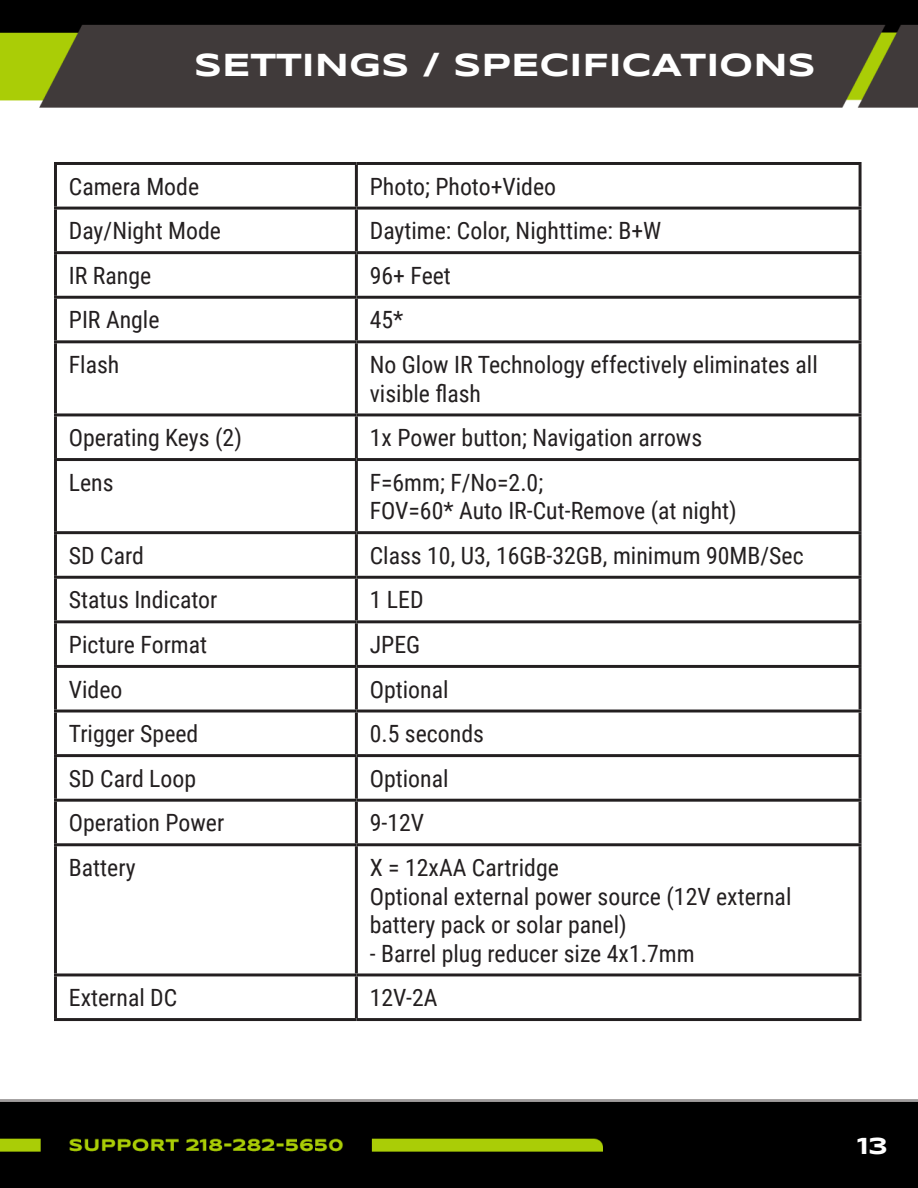
<style>
.page{position:relative;width:918px;height:1188px;background:#fff}
.page>*{position:absolute;margin:0;border:0;box-sizing:border-box;transform-origin:0 0}
.t1{font:700 33px "Syncopate";color:#fff}
.t2{font:700 24px "Syncopate";color:#fff}
.t3{font:23.7px/28.5px "Roboto Condensed";color:#231f20}
</style>
<div class="page">
<img style="left:0;top:0;width:918px;height:1188px">
<hr style="left:54px;top:162px;width:302px;height:3px;background:#231f20">
<hr style="left:54px;top:165px;width:3px;height:42px;background:#231f20">
<hr style="left:356px;top:162px;width:506px;height:3px;background:#231f20">
<hr style="left:355px;top:165px;width:3px;height:42px;background:#231f20">
<hr style="left:859px;top:165px;width:3px;height:42px;background:#231f20">
<hr style="left:54px;top:207px;width:302px;height:3px;background:#231f20">
<hr style="left:54px;top:210px;width:3px;height:41px;background:#231f20">
<hr style="left:356px;top:207px;width:506px;height:3px;background:#231f20">
<hr style="left:355px;top:210px;width:3px;height:41px;background:#231f20">
<hr style="left:859px;top:210px;width:3px;height:41px;background:#231f20">
<hr style="left:54px;top:251px;width:302px;height:3px;background:#231f20">
<hr style="left:54px;top:254px;width:3px;height:42px;background:#231f20">
<hr style="left:356px;top:251px;width:506px;height:3px;background:#231f20">
<hr style="left:355px;top:254px;width:3px;height:42px;background:#231f20">
<hr style="left:859px;top:254px;width:3px;height:42px;background:#231f20">
<hr style="left:54px;top:296px;width:302px;height:3px;background:#231f20">
<hr style="left:54px;top:299px;width:3px;height:41px;background:#231f20">
<hr style="left:356px;top:296px;width:506px;height:3px;background:#231f20">
<hr style="left:355px;top:299px;width:3px;height:41px;background:#231f20">
<hr style="left:859px;top:299px;width:3px;height:41px;background:#231f20">
<hr style="left:54px;top:340px;width:302px;height:3px;background:#231f20">
<hr style="left:54px;top:343px;width:3px;height:70px;background:#231f20">
<hr style="left:356px;top:340px;width:506px;height:3px;background:#231f20">
<hr style="left:355px;top:343px;width:3px;height:70px;background:#231f20">
<hr style="left:859px;top:343px;width:3px;height:70px;background:#231f20">
<hr style="left:54px;top:413px;width:302px;height:3px;background:#231f20">
<hr style="left:54px;top:416px;width:3px;height:42px;background:#231f20">
<hr style="left:356px;top:413px;width:506px;height:3px;background:#231f20">
<hr style="left:355px;top:416px;width:3px;height:42px;background:#231f20">
<hr style="left:859px;top:416px;width:3px;height:42px;background:#231f20">
<hr style="left:54px;top:458px;width:302px;height:3px;background:#231f20">
<hr style="left:54px;top:461px;width:3px;height:70px;background:#231f20">
<hr style="left:356px;top:458px;width:506px;height:3px;background:#231f20">
<hr style="left:355px;top:461px;width:3px;height:70px;background:#231f20">
<hr style="left:859px;top:461px;width:3px;height:70px;background:#231f20">
<hr style="left:54px;top:531px;width:302px;height:3px;background:#231f20">
<hr style="left:54px;top:534px;width:3px;height:42px;background:#231f20">
<hr style="left:356px;top:531px;width:506px;height:3px;background:#231f20">
<hr style="left:355px;top:534px;width:3px;height:42px;background:#231f20">
<hr style="left:859px;top:534px;width:3px;height:42px;background:#231f20">
<hr style="left:54px;top:576px;width:302px;height:3px;background:#231f20">
<hr style="left:54px;top:579px;width:3px;height:41px;background:#231f20">
<hr style="left:356px;top:576px;width:506px;height:3px;background:#231f20">
<hr style="left:355px;top:579px;width:3px;height:41px;background:#231f20">
<hr style="left:859px;top:579px;width:3px;height:41px;background:#231f20">
<hr style="left:54px;top:620px;width:302px;height:3px;background:#231f20">
<hr style="left:54px;top:623px;width:3px;height:42px;background:#231f20">
<hr style="left:356px;top:620px;width:506px;height:3px;background:#231f20">
<hr style="left:355px;top:623px;width:3px;height:42px;background:#231f20">
<hr style="left:859px;top:623px;width:3px;height:42px;background:#231f20">
<hr style="left:54px;top:665px;width:302px;height:3px;background:#231f20">
<hr style="left:54px;top:668px;width:3px;height:42px;background:#231f20">
<hr style="left:356px;top:665px;width:506px;height:3px;background:#231f20">
<hr style="left:355px;top:668px;width:3px;height:42px;background:#231f20">
<hr style="left:859px;top:668px;width:3px;height:42px;background:#231f20">
<hr style="left:54px;top:710px;width:302px;height:3px;background:#231f20">
<hr style="left:54px;top:713px;width:3px;height:41px;background:#231f20">
<hr style="left:356px;top:710px;width:506px;height:3px;background:#231f20">
<hr style="left:355px;top:713px;width:3px;height:41px;background:#231f20">
<hr style="left:859px;top:713px;width:3px;height:41px;background:#231f20">
<hr style="left:54px;top:754px;width:302px;height:3px;background:#231f20">
<hr style="left:54px;top:757px;width:3px;height:42px;background:#231f20">
<hr style="left:356px;top:754px;width:506px;height:3px;background:#231f20">
<hr style="left:355px;top:757px;width:3px;height:42px;background:#231f20">
<hr style="left:859px;top:757px;width:3px;height:42px;background:#231f20">
<hr style="left:54px;top:799px;width:302px;height:3px;background:#231f20">
<hr style="left:54px;top:802px;width:3px;height:41px;background:#231f20">
<hr style="left:356px;top:799px;width:506px;height:3px;background:#231f20">
<hr style="left:355px;top:802px;width:3px;height:41px;background:#231f20">
<hr style="left:859px;top:802px;width:3px;height:41px;background:#231f20">
<hr style="left:54px;top:843px;width:302px;height:3px;background:#231f20">
<hr style="left:54px;top:846px;width:3px;height:127px;background:#231f20">
<hr style="left:356px;top:843px;width:506px;height:3px;background:#231f20">
<hr style="left:355px;top:846px;width:3px;height:127px;background:#231f20">
<hr style="left:859px;top:846px;width:3px;height:127px;background:#231f20">
<hr style="left:54px;top:973px;width:302px;height:3px;background:#231f20">
<hr style="left:54px;top:976px;width:3px;height:42px;background:#231f20">
<hr style="left:356px;top:973px;width:506px;height:3px;background:#231f20">
<hr style="left:355px;top:976px;width:3px;height:42px;background:#231f20">
<hr style="left:859px;top:976px;width:3px;height:42px;background:#231f20">
<hr style="left:54px;top:1018px;width:302px;height:3px;background:#231f20">
<hr style="left:356px;top:1018px;width:506px;height:3px;background:#231f20">
<p class="t1" style="left:194px;top:44px;width:623px">SETTINGS / SPECIFICATIONS</p>
<p class="t3" style="left:69px;top:171px;width:132px">Camera Mode</p>
<p class="t3" style="left:370px;top:171px;width:188px">Photo; Photo+Video</p>
<p class="t3" style="left:69px;top:216px;width:154px">Day/Night Mode</p>
<p class="t3" style="left:370px;top:216px;width:293px">Daytime: Color, Nighttime: B+W</p>
<p class="t3" style="left:69px;top:260px;width:84px">IR Range</p>
<p class="t3" style="left:370px;top:260px;width:83px">96+ Feet</p>
<p class="t3" style="left:69px;top:305px;width:92px">PIR Angle</p>
<p class="t3" style="left:370px;top:305px;width:35px">45*</p>
<p class="t3" style="left:69px;top:349px;width:52px">Flash</p>
<p class="t3" style="left:370px;top:349px;width:450px">No Glow IR Technology effectively eliminates all visible flash</p>
<p class="t3" style="left:69px;top:423px;width:175px">Operating Keys (2)</p>
<p class="t3" style="left:370px;top:423px;width:334px">1x Power button; Navigation arrows</p>
<p class="t3" style="left:69px;top:467px;width:46px">Lens</p>
<p class="t3" style="left:370px;top:467px;width:368px">F=6mm; F/No=2.0;<br>FOV=60* Auto IR-Cut-Remove (at night)</p>
<p class="t3" style="left:69px;top:540px;width:77px">SD Card</p>
<p class="t3" style="left:370px;top:540px;width:435px">Class 10, U3, 16GB-32GB, minimum 90MB/Sec</p>
<p class="t3" style="left:69px;top:585px;width:150px">Status Indicator</p>
<p class="t3" style="left:370px;top:585px;width:55px">1 LED</p>
<p class="t3" style="left:69px;top:630px;width:140px">Picture Format</p>
<p class="t3" style="left:370px;top:630px;width:52px">JPEG</p>
<p class="t3" style="left:69px;top:674px;width:55px">Video</p>
<p class="t3" style="left:370px;top:674px;width:80px">Optional</p>
<p class="t3" style="left:69px;top:719px;width:131px">Trigger Speed</p>
<p class="t3" style="left:370px;top:719px;width:116px">0.5 seconds</p>
<p class="t3" style="left:69px;top:763px;width:129px">SD Card Loop</p>
<p class="t3" style="left:370px;top:763px;width:80px">Optional</p>
<p class="t3" style="left:69px;top:808px;width:157px">Operation Power</p>
<p class="t3" style="left:370px;top:808px;width:56px">9-12V</p>
<p class="t3" style="left:69px;top:852px;width:68px">Battery</p>
<p class="t3" style="left:370px;top:852px;width:191px">X = 12xAA Cartridge</p>
<p class="t3" style="left:370px;top:881px;width:423px">Optional external power source (12V external battery pack or solar panel)</p>
<p class="t3" style="left:370px;top:938px;width:326px">- Barrel plug reducer size 4x1.7mm</p>
<p class="t3" style="left:69px;top:983px;width:110px">External DC</p>
<p class="t3" style="left:370px;top:983px;width:69px">12V-2A</p>
<p class="t2" style="left:857px;top:1131px;width:32px">13</p>
</div>
